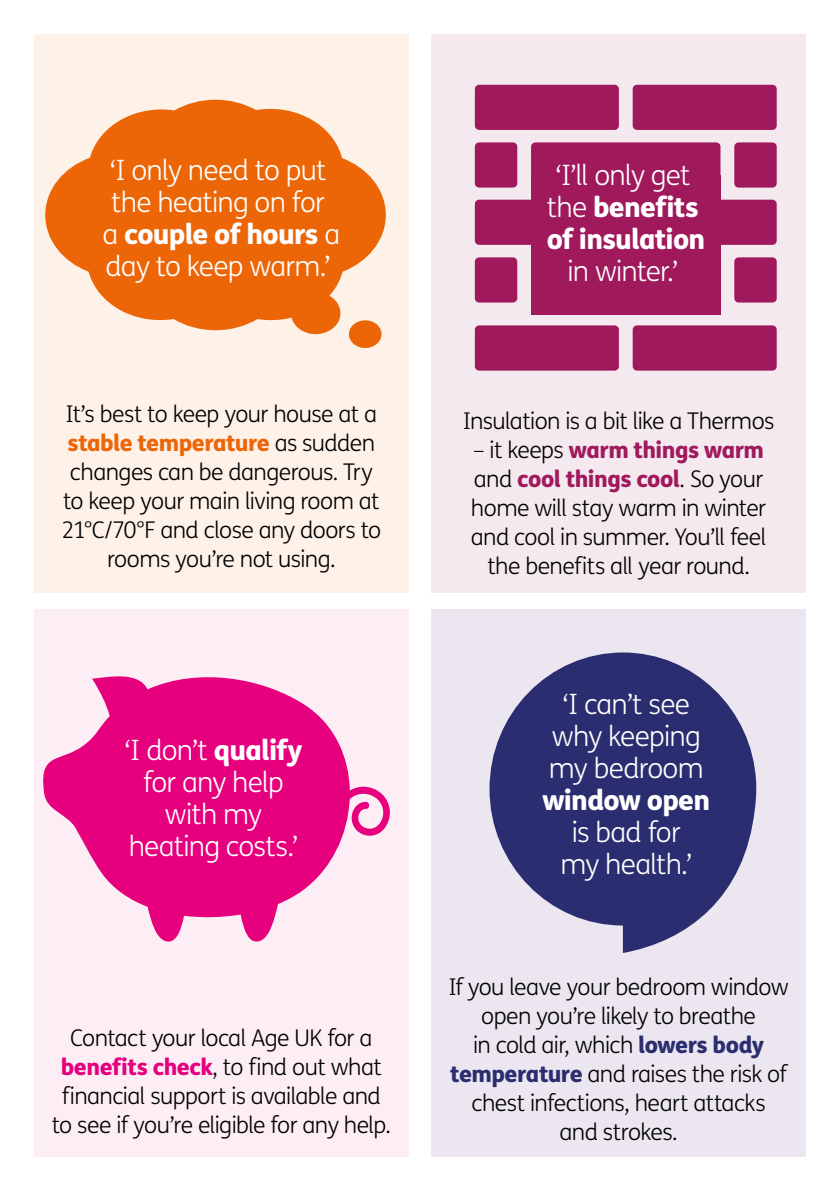
<style>
.page{position:relative;width:840px;height:1191px;background:#fff}
.page>*{position:absolute;margin:0;border:0;box-sizing:border-box;transform-origin:0 0}
.t1{font:300 28px/32px "FS Me";letter-spacing:-.025em;color:#fff;text-align:center}
.t2{font:800 28px/32px "FS Me";letter-spacing:-.025em;color:#fff;text-align:center}
.t3{font:300 23px/29px "FS Me";letter-spacing:-.025em;color:#000;text-align:center}
.s1{font-weight:800}
.s2{font-weight:300}
.s3{font-weight:800;color:#ec6608}
.s4{font-weight:800;color:#e6007d}
.s5{font-weight:800;color:#a0195c}
.s6{font-weight:800;color:#2a2d6f}
</style>
<div class="page">
<div style="left:34px;top:34px;width:374px;height:558px;background:#fef1e8"></div>
<div style="left:431px;top:34px;width:374px;height:558px;background:#f4e9ee"></div>
<div style="left:34px;top:609px;width:374px;height:547px;background:#fdeef6"></div>
<div style="left:431px;top:609px;width:374px;height:548px;background:#ebe6f0"></div>
<svg style="left:43px;top:676px;width:347px;height:266px;fill:#e6007d"></svg>
<svg style="left:301px;top:330px;width:81px;height:18px"></svg>
<svg style="left:45px;top:100px;width:340px;height:230px;fill:#ec6608"></svg>
<div style="left:474px;top:85px;width:144px;height:45px;background:#a0195c;border-radius:4px"></div>
<div style="left:632px;top:85px;width:144px;height:45px;background:#a0195c;border-radius:4px"></div>
<div style="left:474px;top:200px;width:144px;height:45px;background:#a0195c;border-radius:4px"></div>
<div style="left:632px;top:200px;width:144px;height:45px;background:#a0195c;border-radius:4px"></div>
<div style="left:474px;top:142px;width:43px;height:46px;background:#a0195c;border-radius:4px"></div>
<div style="left:530px;top:142px;width:190px;height:46px;background:#a0195c;border-radius:4px"></div>
<div style="left:733px;top:142px;width:43px;height:46px;background:#a0195c;border-radius:4px"></div>
<div style="left:474px;top:325px;width:144px;height:45px;background:#a0195c;border-radius:4px"></div>
<div style="left:632px;top:325px;width:144px;height:45px;background:#a0195c;border-radius:4px"></div>
<div style="left:474px;top:257px;width:43px;height:45px;background:#a0195c;border-radius:4px"></div>
<div style="left:733px;top:257px;width:43px;height:45px;background:#a0195c;border-radius:4px"></div>
<div style="left:531px;top:175px;width:189px;height:140px;background:#a0195c"></div>
<svg style="left:489px;top:652px;width:266px;height:301px;fill:#2a2d6f"></svg>
<p class="t1" style="left:102px;top:154px;width:239px">‘I only need to put the heating on for<br>a <span class="s1">couple of hours</span> a day to keep warm.’</p>
<p class="t2" style="left:546px;top:158px;width:160px"><span class="s2">‘I’ll only get the</span> benefits of insulation</p>
<p class="t1" style="left:567px;top:255px;width:112px">in winter.’</p>
<p class="t3" style="left:61px;top:398px;width:321px">It’s best to keep your house at a <span class="s3">stable temperature</span> as sudden changes can be dangerous. Try to keep your main living room at<br>21°C/70°F and close any doors to rooms you’re not using.</p>
<p class="t1" style="left:125px;top:734px;width:179px">‘I don’t <span class="s1">qualify </span>for any help with my heating costs.’</p>
<p class="t3" style="left:52px;top:1023px;width:340px">Contact your local Age UK for a <span class="s4">benefits check</span>, to find out what financial support is available and to see if you’re eligible for any help.</p>
<p class="t3" style="left:462px;top:405px;width:313px">Insulation is a bit like a Thermos</p>
<p class="t3" style="left:470px;top:434px;width:297px">– it keeps <span class="s5">warm things warm </span>and <span class="s5">cool things cool</span>. So your home will stay warm in winter and cool in summer. You’ll feel the benefits all year round.</p>
<p class="t1" style="left:548px;top:688px;width:156px">‘I can’t see why keeping my bedroom</p>
<p class="t2" style="left:542px;top:783px;width:169px">window open</p>
<p class="t1" style="left:560px;top:816px;width:133px">is bad for my health.’</p>
<p class="t3" style="left:448px;top:971px;width:342px">If you leave your bedroom window open you’re likely to breathe<br>in cold air, which <span class="s6">lowers body temperature</span> and raises the risk of chest infections, heart attacks<br>and strokes.</p>
</div>
